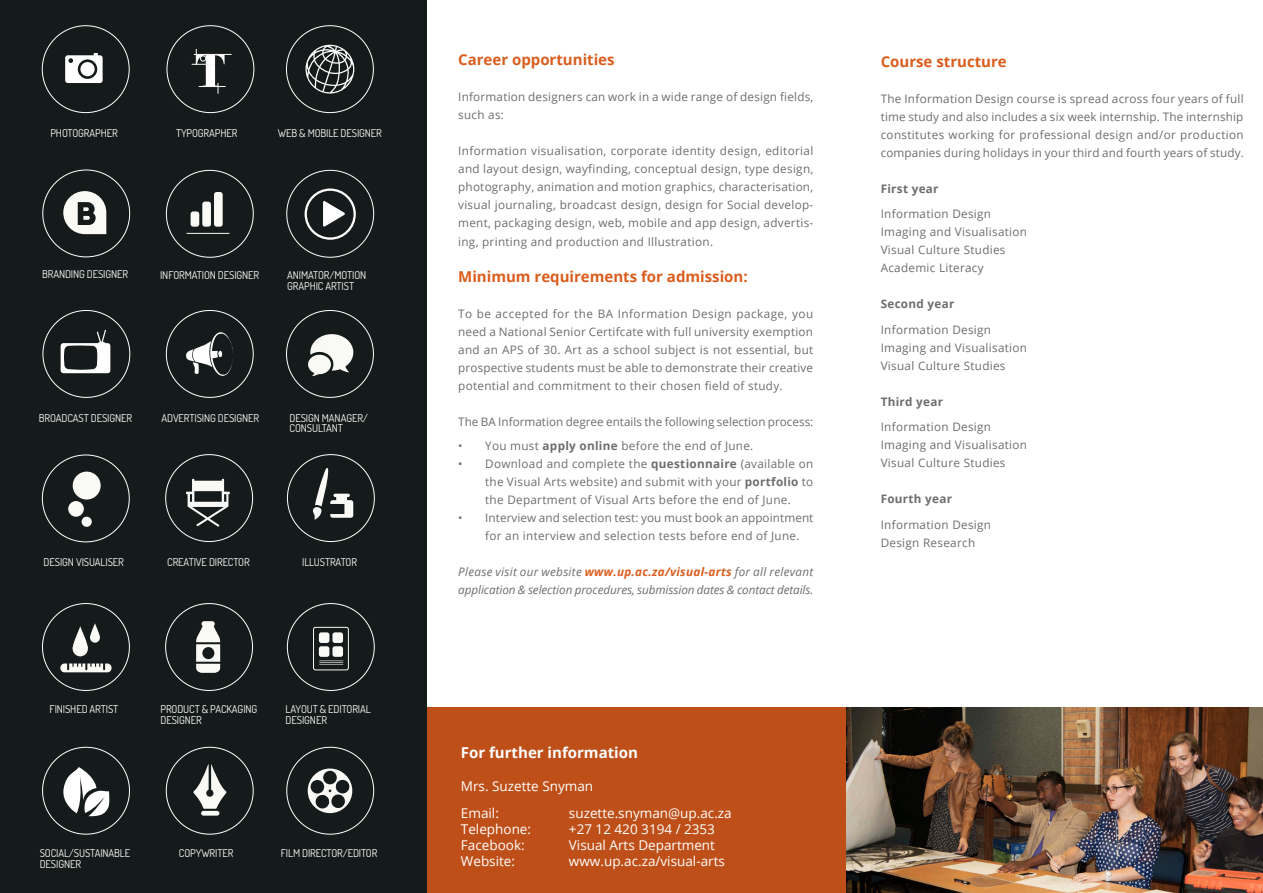
<style>
.page{position:relative;width:1263px;height:893px;background:#fff}
.page>*{position:absolute;margin:0;border:0;box-sizing:border-box;transform-origin:0 0}
.headings{font:700 15px "Open Sans";color:#da5d1d}
.t1{font:700 15px "Open Sans";color:#fff}
.t2{font:13.5px "Open Sans";color:#fff}
.body{font:11.7px/18px "Open Sans";letter-spacing:.025em;color:#6c6d70;text-align:justify}
.body-2{font:italic 11.7px "Open Sans";letter-spacing:-.005em;color:#6c6d70}
.body-3{font:italic 11.7px "Open Sans";letter-spacing:.025em;color:#6c6d70}
.body-4{font:11.7px "Open Sans";color:#6c6d70}
.heading_3{font:700 11.7px "Open Sans";letter-spacing:.025em;color:#6c6d70}
.JOBS{font:10.65px "Terminal Dosis";letter-spacing:-.01em;color:#fff}
.s1{font-weight:700}
.s2{font-weight:700;color:#da5d1d}
</style>
<div class="page">
<div style="left:425px;top:708px;width:421px;height:185px;background:#be4f18"></div>
<img style="left:846px;top:708px;width:417px;height:185px">
<div style="left:0;top:0;width:427px;height:893px;background:#151b1a"></div>
<svg style="left:191px;top:49px;width:41px;height:45px"></svg>
<svg style="left:305px;top:45px;width:49px;height:49px"></svg>
<svg style="left:65px;top:53px;width:38px;height:30px"></svg>
<div style="left:214px;top:192px;width:9px;height:35px;background:#f9f9f6;border-radius:3px"></div>
<div style="left:202px;top:202px;width:9px;height:25px;background:#f9f9f6;border-radius:3px"></div>
<div style="left:191px;top:211px;width:8px;height:16px;background:#f9f9f6;border-radius:3px"></div>
<hr style="left:187px;top:233px;width:42px;height:1px;background:#f9f9f6">
<svg style="left:305px;top:188px;width:51px;height:52px"></svg>
<svg style="left:61px;top:330px;width:49px;height:43px"></svg>
<svg style="left:186px;top:332px;width:47px;height:44px"></svg>
<svg style="left:308px;top:355px;width:23px;height:19px"></svg>
<svg style="left:310px;top:334px;width:43px;height:42px"></svg>
<div style="left:73px;top:472px;width:28px;height:28px;background:#f9f9f6;border-radius:50%"></div>
<div style="left:68px;top:501px;width:16px;height:16px;background:#f9f9f6;border-radius:50%"></div>
<div style="left:82px;top:517px;width:10px;height:10px;background:#f9f9f6;border-radius:50%"></div>
<svg style="left:186px;top:479px;width:44px;height:48px"></svg>
<svg style="left:313px;top:468px;width:40px;height:52px"></svg>
<svg style="left:196px;top:621px;width:25px;height:52px"></svg>
<div style="left:73px;top:641px;width:15px;height:15px;background:#f9f9f6;border-radius:50%"></div>
<svg style="left:73px;top:623px;width:27px;height:26px"></svg>
<svg style="left:60px;top:663px;width:52px;height:9px"></svg>
<div style="left:313px;top:627px;width:36px;height:43px;border:1px solid #f9f9f6;border-radius:2px"></div>
<div style="left:319px;top:632px;width:10px;height:11px;background:#f9f9f6;border-radius:2px"></div>
<div style="left:332px;top:632px;width:11px;height:11px;background:#f9f9f6;border-radius:2px"></div>
<div style="left:332px;top:646px;width:11px;height:11px;background:#f9f9f6;border-radius:2px"></div>
<div style="left:319px;top:646px;width:10px;height:11px;background:#f9f9f6;border-radius:2px"></div>
<svg style="left:319px;top:660px;width:24px;height:5px"></svg>
<svg style="left:308px;top:768px;width:44px;height:45px"></svg>
<svg style="left:63px;top:767px;width:47px;height:50px"></svg>
<div style="left:201px;top:811px;width:18px;height:5px;background:#f9f9f6;border-radius:2px"></div>
<svg style="left:193px;top:764px;width:34px;height:45px"></svg>
<svg style="left:63px;top:191px;width:43px;height:43px"></svg>
<p class="JOBS" style="left:50px;top:126px;width:69px">PHOTOGRAPHER</p>
<p class="JOBS" style="left:176px;top:126px;width:63px">TYPOGRAPHER</p>
<p class="JOBS" style="left:278px;top:126px;width:106px">WEB &amp; MOBILE DESIGNER</p>
<p class="JOBS" style="left:42px;top:267px;width:88px">BRANDING DESIGNER</p>
<p class="JOBS" style="left:160px;top:268px;width:101px">INFORMATION DESIGNER</p>
<p class="JOBS" style="left:287px;top:268px;width:81px">ANIMATOR/MOTION</p>
<p class="JOBS" style="left:287px;top:279px;width:68px">GRAPHIC ARTIST</p>
<p class="JOBS" style="left:39px;top:411px;width:95px">BROADCAST DESIGNER</p>
<p class="JOBS" style="left:161px;top:411px;width:99px">ADVERTISING DESIGNER</p>
<p class="JOBS" style="left:290px;top:411px;width:80px">DESIGN MANAGER/</p>
<p class="JOBS" style="left:290px;top:421px;width:55px">CONSULTANT</p>
<p class="JOBS" style="left:44px;top:556px;width:82px">DESIGN VISUALISER</p>
<p class="JOBS" style="left:167px;top:556px;width:84px">CREATIVE DIRECTOR</p>
<p class="JOBS" style="left:302px;top:556px;width:56px">ILLUSTRATOR</p>
<p class="headings" style="left:458px;top:49px;width:158px">Career opportunities</p>
<p class="body" style="left:458px;top:88px;width:357px">Information designers can work in a wide range of design fields, such as:</p>
<p class="body" style="left:458px;top:142px;width:357px">Information visualisation, corporate identity design, editorial and layout design, wayfinding, conceptual design, type design, photography, animation and motion graphics, characterisation, visual journaling, broadcast design, design for Social develop&shy;ment, packaging design, web, mobile and app design, advertis&shy;ing, printing and production and Illustration.</p>
<p class="headings" style="left:458px;top:265px;width:291px">Minimum requirements for admission:</p>
<p class="body" style="left:458px;top:304px;width:357px">To be accepted for the BA Information Design package, you need a National Senior Certifcate with full university exemption and an APS of 30. Art as a school subject is not essential, but prospective students must be able to demonstrate their creative potential and commitment to their chosen field of study.</p>
<p class="body-4" style="left:458px;top:413px;width:357px">The BA Information degree entails the following selection process:</p>
<p class="body" style="left:458px;top:436px;width:297px">• You must <span class="s1">apply online</span> before the end of June.</p>
<p class="body" style="left:485px;top:454px;width:330px;text-indent:-27px">• Download and complete the <span class="s1">questionnaire</span> (available on the Visual Arts website) and submit with your <span class="s1">portfolio</span> to the Department of Visual Arts before the end of June.</p>
<p class="body" style="left:485px;top:508px;width:330px;text-indent:-27px">• Interview and selection test: you must book an appointment for an interview and selection tests before end of June.</p>
<p class="body-3" style="left:458px;top:563px;width:357px">Please visit our website <span class="s2">www.up.ac.za/visual-arts</span> for all relevant</p>
<p class="body-2" style="left:458px;top:581px;width:357px">application &amp; selection procedures, submission dates &amp; contact details.</p>
<p class="headings" style="left:881px;top:51px;width:128px">Course structure</p>
<p class="body" style="left:881px;top:89px;width:365px">The Information Design course is spread across four years of full time study and also includes a six week internship. The internship constitutes working for professional design and/or production companies during holidays in your third and fourth years of study.</p>
<p class="heading_3" style="left:881px;top:180px;width:59px">First year</p>
<p class="body" style="left:881px;top:205px;width:112px">Information Design</p>
<p class="body" style="left:881px;top:223px;width:148px">Imaging and Visualisation</p>
<p class="body" style="left:881px;top:241px;width:126px">Visual Culture Studies</p>
<p class="body" style="left:881px;top:259px;width:105px">Academic Literacy</p>
<p class="heading_3" style="left:881px;top:296px;width:75px">Second year</p>
<p class="body" style="left:881px;top:320px;width:112px">Information Design</p>
<p class="body" style="left:881px;top:338px;width:148px">Imaging and Visualisation</p>
<p class="body" style="left:881px;top:356px;width:126px">Visual Culture Studies</p>
<p class="heading_3" style="left:881px;top:393px;width:64px">Third year</p>
<p class="body" style="left:881px;top:418px;width:112px">Information Design</p>
<p class="body" style="left:881px;top:436px;width:148px">Imaging and Visualisation</p>
<p class="body" style="left:881px;top:454px;width:126px">Visual Culture Studies</p>
<p class="heading_3" style="left:881px;top:491px;width:73px">Fourth year</p>
<p class="body" style="left:881px;top:515px;width:112px">Information Design</p>
<p class="body" style="left:881px;top:533px;width:96px">Design Research</p>
<p class="JOBS" style="left:49px;top:702px;width:70px">FINISHED ARTIST</p>
<p class="JOBS" style="left:160px;top:702px;width:98px">PRODUCT &amp; PACKAGING</p>
<p class="JOBS" style="left:160px;top:713px;width:43px">DESIGNER</p>
<p class="JOBS" style="left:286px;top:702px;width:87px">LAYOUT &amp; EDITORIAL</p>
<p class="JOBS" style="left:286px;top:713px;width:43px">DESIGNER</p>
<p class="JOBS" style="left:40px;top:846px;width:92px">SOCIAL/SUSTAINABLE</p>
<p class="JOBS" style="left:40px;top:857px;width:43px">DESIGNER</p>
<p class="JOBS" style="left:179px;top:846px;width:56px">COPYWRITER</p>
<p class="JOBS" style="left:281px;top:846px;width:98px">FILM DIRECTOR/EDITOR</p>
<p class="t1" style="left:461px;top:742px;width:178px">For further information</p>
<p class="t2" style="left:461px;top:777px;width:134px">Mrs. Suzette Snyman</p>
<p class="t2" style="left:461px;top:803px;width:39px">Email:</p>
<p class="t2" style="left:569px;top:803px;width:164px">suzette.snyman@up.ac.za</p>
<p class="t2" style="left:461px;top:820px;width:72px">Telephone:</p>
<p class="t2" style="left:569px;top:820px;width:148px">+27 12 420 3194 / 2353</p>
<p class="t2" style="left:461px;top:836px;width:65px">Facebook:</p>
<p class="t2" style="left:569px;top:836px;width:148px">Visual Arts Department</p>
<p class="t2" style="left:461px;top:852px;width:56px">Website:</p>
<p class="t2" style="left:569px;top:852px;width:157px">www.up.ac.za/visual-arts</p>
</div>
